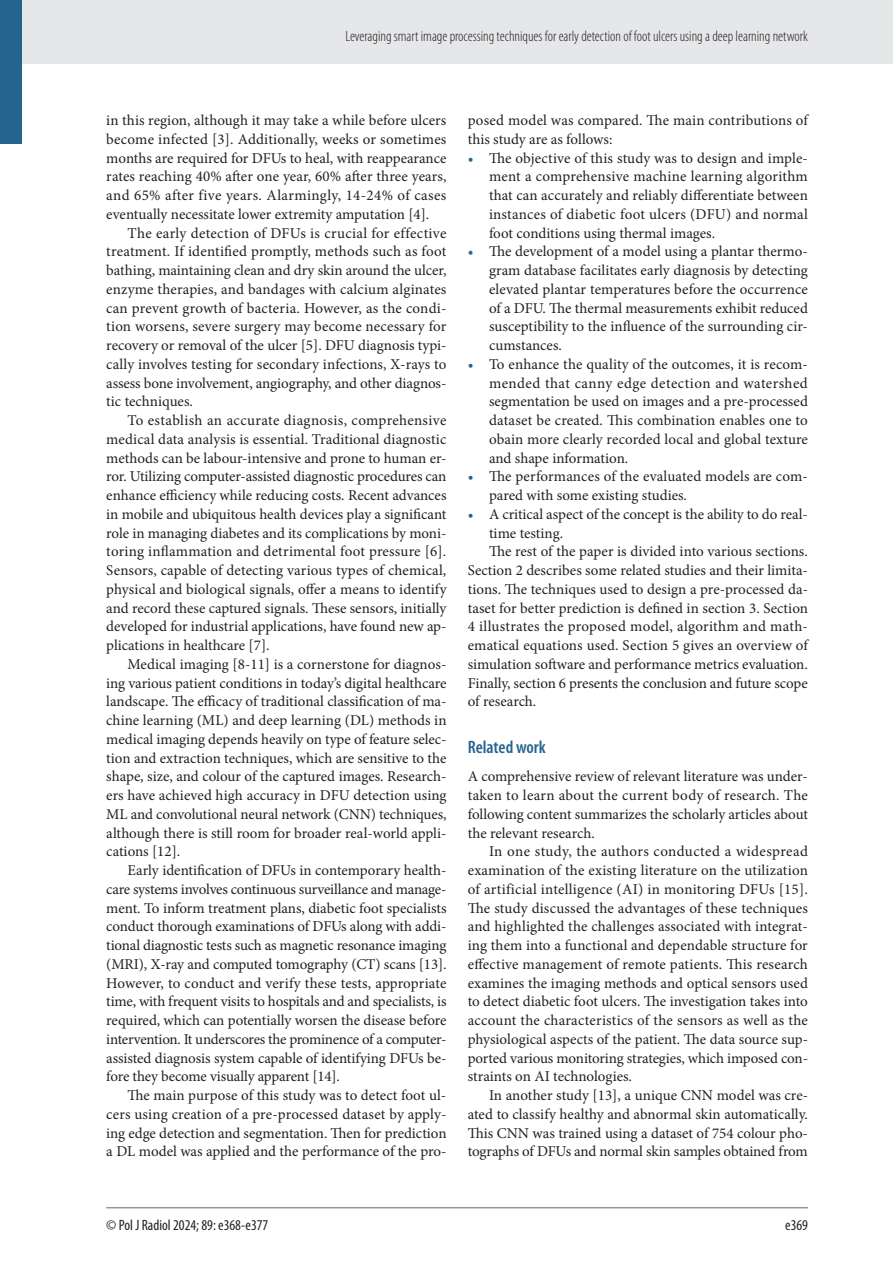
<style>
.page{position:relative;width:893px;height:1263px;background:#fff}
.page>*{position:absolute;margin:0;border:0;box-sizing:border-box;transform-origin:0 0}
.t1{font:600 condensed 18px "Myriad Pro";color:#24648f}
.t2{font:15px/18.8px "Minion Pro";color:#231f20;text-align:justify}
.t3{font:300 condensed 15px "Myriad Pro";color:#231f20}
.t4{font:condensed 15px "Myriad Pro";color:#231f20}
.s1{color:#24648f}
</style>
<div class="page">
<div style="left:0;top:0;width:893px;height:64px;background:#e6e7e9"></div>
<hr style="left:106px;top:1207px;width:702px;height:1px;background:#939598">
<div style="left:0;top:0;width:21px;height:144px;background:#24648f"></div>
<p class="t3" style="left:346px;top:27px;width:464px">Leveraging smart image processing techniques for early detection of foot ulcers using a deep learning network</p>
<p class="t2" style="left:106px;top:111px;width:342px">in this region, although it may take a while before ulcers become infected [3]. Additionally, weeks or sometimes months are required for DFUs to heal, with reappearance rates reaching 40% after one year, 60% after three years, and 65% after five years. Alarmingly, 14-24% of cases eventually necessitate lower extremity amputation [4].</p>
<p class="t2" style="left:106px;top:223px;width:342px;text-indent:21px">The early detection of DFUs is crucial for effective treatment. If identified promptly, methods such as foot bathing, maintaining clean and dry skin around the ulcer, enzyme therapies, and bandages with calcium alginates can prevent growth of bacteria. However, as the condi&shy;tion worsens, severe surgery may become necessary for recovery or removal of the ulcer [5]. DFU diagnosis typi&shy;cally involves testing for secondary infections, X-rays to assess bone involvement, angiography, and other diagnos&shy;tic techniques.</p>
<p class="t2" style="left:106px;top:411px;width:342px;text-indent:21px">To establish an accurate diagnosis, comprehensive medical data analysis is essential. Traditional diagnostic methods can be labour-intensive and prone to human er&shy;ror. Utilizing computer-assisted diagnostic procedures can enhance efficiency while reducing costs. Recent advances in mobile and ubiquitous health devices play a significant role in managing diabetes and its complications by moni&shy;toring inflammation and detrimental foot pressure [6].<br>Sensors, capable of detecting various types of chemical, physical and biological signals, offer a means to identify and record these captured signals. These sensors, initially developed for industrial applications, have found new ap&shy;plications in healthcare [7].</p>
<p class="t2" style="left:106px;top:655px;width:342px;text-indent:21px">Medical imaging [8-11] is a cornerstone for diagnos&shy;ing various patient conditions in today’s digital healthcare landscape. The efficacy of traditional classification of ma&shy;chine learning (ML) and deep learning (DL) methods in medical imaging depends heavily on type of feature selec&shy;tion and extraction techniques, which are sensitive to the shape, size, and colour of the captured images. Research&shy;ers have achieved high accuracy in DFU detection using ML and convolutional neural network (CNN) techniques, although there is still room for broader real-world appli&shy;cations [12].</p>
<p class="t2" style="left:106px;top:861px;width:342px;text-indent:21px">Early identification of DFUs in contemporary health&shy;care systems involves continuous surveillance and manage&shy;ment. To inform treatment plans, diabetic foot specialists conduct thorough examinations of DFUs along with addi&shy;tional diagnostic tests such as magnetic resonance imaging (MRI), X-ray and computed tomography (CT) scans [13].<br>However, to conduct and verify these tests, appropriate time, with frequent visits to hospitals and and specialists, is required, which can potentially worsen the disease before intervention. It underscores the prominence of a computer&shy;assisted diagnosis system capable of identifying DFUs be&shy;fore they become visually apparent [14].</p>
<p class="t2" style="left:106px;top:1086px;width:342px;text-indent:21px">The main purpose of this study was to detect foot ul&shy;cers using creation of a pre-processed dataset by apply&shy;ing edge detection and segmentation. Then for prediction a DL model was applied and the performance of the pro-</p>
<p class="t2" style="left:468px;top:111px;width:342px">posed model was compared. The main contributions of this study are as follows:</p>
<p class="t2" style="left:489px;top:148px;width:320px;text-indent:-21px"><span class="s1">•</span> The objective of this study was to design and imple&shy;ment a comprehensive machine learning algorithm that can accurately and reliably differentiate between instances of diabetic foot ulcers (DFU) and normal foot conditions using thermal images.</p>
<p class="t2" style="left:489px;top:242px;width:320px;text-indent:-21px"><span class="s1">•</span> The development of a model using a plantar thermo&shy;gram database facilitates early diagnosis by detecting elevated plantar temperatures before the occurrence of a DFU. The thermal measurements exhibit reduced susceptibility to the influence of the surrounding cir&shy;cumstances.</p>
<p class="t2" style="left:489px;top:355px;width:320px;text-indent:-21px"><span class="s1">•</span> To enhance the quality of the outcomes, it is recom&shy;mended that canny edge detection and watershed segmentation be used on images and a pre-processed dataset be created. This combination enables one to obain more clearly recorded local and global texture and shape information.</p>
<p class="t2" style="left:489px;top:467px;width:320px;text-indent:-21px"><span class="s1">•</span> The performances of the evaluated models are com&shy;pared with some existing studies.</p>
<p class="t2" style="left:468px;top:505px;width:342px"><span class="s1">•</span> A critical aspect of the concept is the ability to do real-</p>
<p class="t2" style="left:489px;top:523px;width:76px">time testing.</p>
<p class="t2" style="left:489px;top:542px;width:320px">The rest of the paper is divided into various sections.</p>
<p class="t2" style="left:468px;top:561px;width:342px">Section 2 describes some related studies and their limita-</p>
<p class="t2" style="left:468px;top:580px;width:342px">tions. The techniques used to design a pre-processed da-</p>
<p class="t2" style="left:468px;top:598px;width:342px">taset for better prediction is defined in section 3. Section</p>
<p class="t2" style="left:468px;top:617px;width:342px">4 illustrates the proposed model, algorithm and math-</p>
<p class="t2" style="left:468px;top:636px;width:342px">ematical equations used. Section 5 gives an overview of</p>
<p class="t2" style="left:468px;top:655px;width:342px">simulation software and performance metrics evaluation.</p>
<p class="t2" style="left:468px;top:673px;width:342px">Finally, section 6 presents the conclusion and future scope</p>
<p class="t2" style="left:468px;top:692px;width:70px">of research.</p>
<p class="t1" style="left:468px;top:736px;width:80px">Related work</p>
<p class="t2" style="left:468px;top:767px;width:342px">A comprehensive review of relevant literature was under&shy;taken to learn about the current body of research. The following content summarizes the scholarly articles about the relevant research.</p>
<p class="t2" style="left:468px;top:842px;width:342px;text-indent:21px">In one study, the authors conducted a widespread examination of the existing literature on the utilization of artificial intelligence (AI) in monitoring DFUs [15].<br>The study discussed the advantages of these techniques and highlighted the challenges associated with integrat&shy;ing them into a functional and dependable structure for effective management of remote patients. This research examines the imaging methods and optical sensors used to detect diabetic foot ulcers. The investigation takes into account the characteristics of the sensors as well as the physiological aspects of the patient. The data source sup&shy;ported various monitoring strategies, which imposed con&shy;straints on AI technologies.</p>
<p class="t2" style="left:468px;top:1086px;width:342px;text-indent:21px">In another study [13], a unique CNN model was cre&shy;ated to classify healthy and abnormal skin automatically.<br>This CNN was trained using a dataset of 754 colour pho&shy;tographs of DFUs and normal skin samples obtained from</p>
<p class="t4" style="left:106px;top:1216px;width:164px">© Pol J Radiol 2024; 89: e368-e377</p>
<p class="t4" style="left:785px;top:1216px;width:24px">e369</p>
</div>
